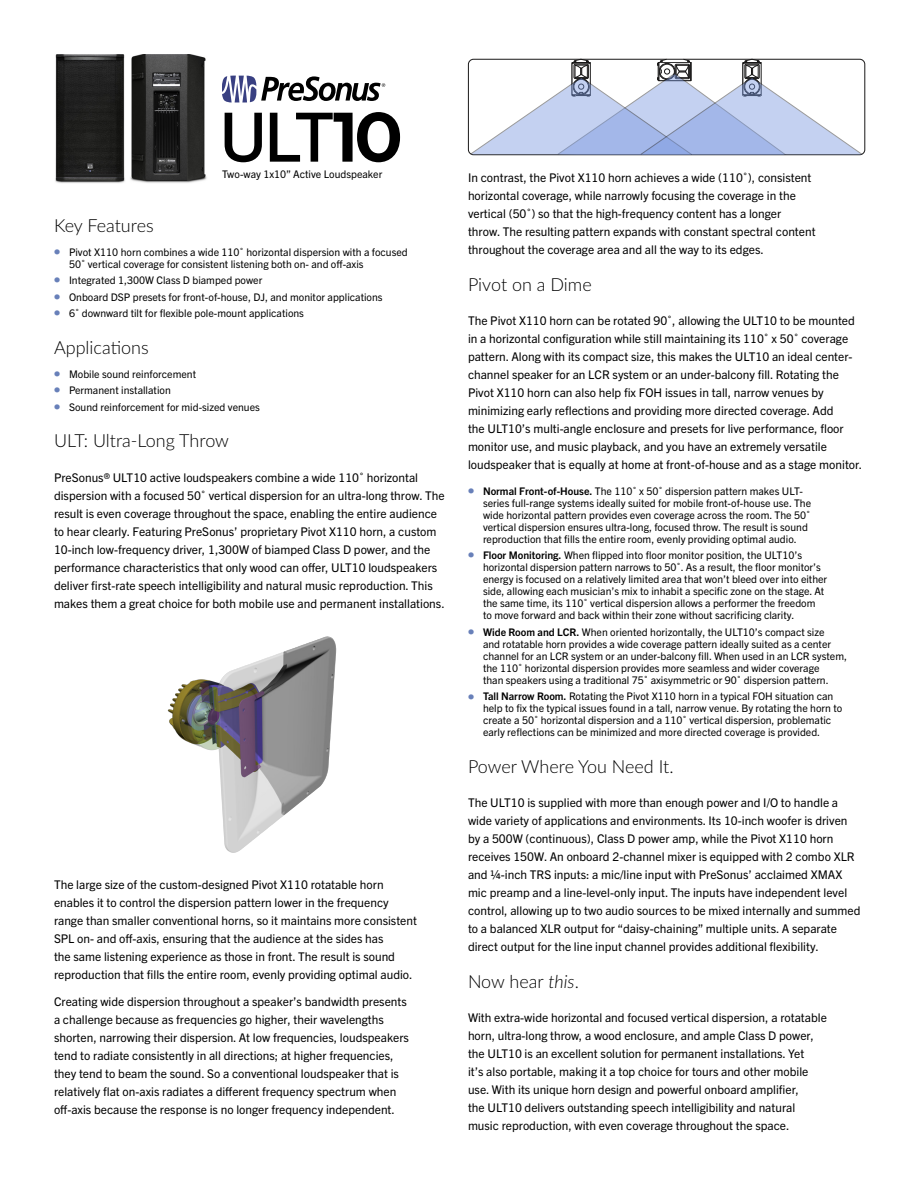
<style>
.page{position:relative;width:918px;height:1188px;background:#fff}
.page>*{position:absolute;margin:0;border:0;box-sizing:border-box;transform-origin:0 0}
.t1{font:600 72px "Neutraface 2 Text";color:#000}
.t2{font:300 18px "Lato";color:#000}
.t3{font:12px/18px "Trade Gothic Next LT Pro";color:#000}
.t4{font:10.5px/12px "Trade Gothic Next LT Pro";color:#000}
.s1{font-weight:700}
.s2{font-family:"Lato";font-weight:900;color:#6880b9}
.s3{font-style:italic}
</style>
<div class="page">
<img style="left:167px;top:636px;width:170px;height:217px">
<svg style="left:470px;top:59px;width:393px;height:96px"></svg>
<svg style="left:222px;top:76px;width:163px;height:27px"></svg>
<img style="left:55px;top:54px;width:70px;height:129px">
<img style="left:130px;top:54px;width:77px;height:129px">
<h1 class="t1" style="left:219px;top:92px;width:185px">ULT<span class="s1">10</span></h1>
<p class="t4" style="left:222px;top:167px;width:162px">Two-way 1x10” Active Loudspeaker</p>
<h2 class="t2" style="left:54px;top:213px;width:101px">Key Features</h2>
<p class="t4" style="left:69px;top:245px;width:340px;text-indent:-15px"><span class="s2">•</span> Pivot X110 horn combines a wide 110˚ horizontal dispersion with a focused<br>50˚ vertical coverage for consistent listening both on- and off-axis</p>
<p class="t4" style="left:54px;top:274px;width:210px"><span class="s2">•</span> Integrated 1,300W Class D biamped power</p>
<p class="t4" style="left:54px;top:290px;width:330px"><span class="s2">•</span> Onboard DSP presets for front-of-house, DJ, and monitor applications</p>
<p class="t4" style="left:54px;top:307px;width:252px"><span class="s2">•</span> 6˚ downward tilt for flexible pole-mount applications</p>
<h2 class="t2" style="left:54px;top:335px;width:96px">Applications</h2>
<p class="t4" style="left:54px;top:367px;width:144px"><span class="s2">•</span> Mobile sound reinforcement</p>
<p class="t4" style="left:54px;top:384px;width:118px"><span class="s2">•</span> Permanent installation</p>
<p class="t4" style="left:54px;top:400px;width:207px"><span class="s2">•</span> Sound reinforcement for mid-sized venues</p>
<h2 class="t2" style="left:54px;top:428px;width:177px">ULT: Ultra-Long Throw</h2>
<p class="t3" style="left:54px;top:468px;width:392px">PreSonus® ULT10 active loudspeakers combine a wide 110˚ horizontal dispersion with a focused 50˚ vertical dispersion for an ultra-long throw. The result is even coverage throughout the space, enabling the entire audience to hear clearly. Featuring PreSonus’ proprietary Pivot X110 horn, a custom 10-inch low-frequency driver, 1,300W of biamped Class D power, and the performance characteristics that only wood can offer, ULT10 loudspeakers deliver first-rate speech intelligibility and natural music reproduction. This makes them a great choice for both mobile use and permanent installations.</p>
<p class="t3" style="left:54px;top:875px;width:365px">The large size of the custom-designed Pivot X110 rotatable horn enables it to control the dispersion pattern lower in the frequency range than smaller conventional horns, so it maintains more consistent SPL on- and off-axis, ensuring that the audience at the sides has<br>the same listening experience as those in front. The result is sound reproduction that fills the entire room, evenly providing optimal audio.</p>
<p class="t3" style="left:54px;top:992px;width:356px">Creating wide dispersion throughout a speaker’s bandwidth presents a challenge because as frequencies go higher, their wavelengths shorten, narrowing their dispersion. At low frequencies, loudspeakers tend to radiate consistently in all directions; at higher frequencies, they tend to beam the sound. So a conventional loudspeaker that is relatively flat on-axis radiates a different frequency spectrum when off-axis because the response is no longer frequency independent.</p>
<p class="t3" style="left:468px;top:168px;width:349px">In contrast, the Pivot X110 horn achieves a wide (110˚), consistent horizontal coverage, while narrowly focusing the coverage in the vertical (50˚) so that the high-frequency content has a longer throw. The resulting pattern expands with constant spectral content throughout the coverage area and all the way to its edges.</p>
<h2 class="t2" style="left:468px;top:272px;width:125px">Pivot on a Dime</h2>
<p class="t3" style="left:468px;top:311px;width:396px">The Pivot X110 horn can be rotated 90˚, allowing the ULT10 to be mounted in a horizontal configuration while still maintaining its 110˚ x 50˚ coverage pattern. Along with its compact size, this makes the ULT10 an ideal center&shy;channel speaker for an LCR system or an under-balcony fill. Rotating the Pivot X110 horn can also help fix FOH issues in tall, narrow venues by minimizing early reflections and providing more directed coverage. Add<br>the ULT10’s multi-angle enclosure and presets for live performance, floor monitor use, and music playback, and you have an extremely versatile loudspeaker that is equally at home at front-of-house and as a stage monitor.</p>
<p class="t4" style="left:483px;top:484px;width:330px;text-indent:-15px"><span class="s2">•</span> <span class="s1">Normal Front-of-House.</span> The 110˚ x 50˚ dispersion pattern makes ULT&shy;series full-range systems ideally suited for mobile front-of-house use. The wide horizontal pattern provides even coverage across the room. The 50˚ vertical dispersion ensures ultra-long, focused throw. The result is sound reproduction that fills the entire room, evenly providing optimal audio.</p>
<p class="t4" style="left:483px;top:549px;width:346px;text-indent:-15px"><span class="s2">•</span> <span class="s1">Floor Monitoring.</span> When flipped into floor monitor position, the ULT10’s horizontal dispersion pattern narrows to 50˚. As a result, the floor monitor’s energy is focused on a relatively limited area that won’t bleed over into either side, allowing each musician’s mix to inhabit a specific zone on the stage. At the same time, its 110˚ vertical dispersion allows a performer the freedom<br>to move forward and back within their zone without sacrificing clarity.</p>
<p class="t4" style="left:483px;top:625px;width:366px;text-indent:-15px"><span class="s2">•</span> <span class="s1">Wide Room and LCR.</span> When oriented horizontally, the ULT10’s compact size<br>and rotatable horn provides a wide coverage pattern ideally suited as a center channel for an LCR system or an under-balcony fill. When used in an LCR system, the 110˚ horizontal dispersion provides more seamless and wider coverage<br>than speakers using a traditional 75˚ axisymmetric or 90˚ dispersion pattern.</p>
<p class="t4" style="left:483px;top:690px;width:361px;text-indent:-15px"><span class="s2">•</span> <span class="s1">Tall Narrow Room.</span> Rotating the Pivot X110 horn in a typical FOH situation can help to fix the typical issues found in a tall, narrow venue. By rotating the horn to create a 50˚ horizontal dispersion and a 110˚ vertical dispersion, problematic early reflections can be minimized and more directed coverage is provided.</p>
<h2 class="t2" style="left:468px;top:754px;width:207px">Power Where You Need It.</h2>
<p class="t3" style="left:468px;top:793px;width:394px">The ULT10 is supplied with more than enough power and I/O to handle a wide variety of applications and environments. Its 10-inch woofer is driven by a 500W (continuous), Class D power amp, while the Pivot X110 horn receives 150W. An onboard 2-channel mixer is equipped with 2 combo XLR and ¼-inch TRS inputs: a mic/line input with PreSonus’ acclaimed XMAX mic preamp and a line-level-only input. The inputs have independent level control, allowing up to two audio sources to be mixed internally and summed to a balanced XLR output for “daisy-chaining” multiple units. A separate direct output for the line input channel provides additional flexibility.</p>
<h2 class="t2" style="left:468px;top:969px;width:112px">Now hear <span class="s3">this</span>.</h2>
<p class="t3" style="left:468px;top:1008px;width:360px">With extra-wide horizontal and focused vertical dispersion, a rotatable horn, ultra-long throw, a wood enclosure, and ample Class D power, the ULT10 is an excellent solution for permanent installations. Yet<br>it’s also portable, making it a top choice for tours and other mobile use. With its unique horn design and powerful onboard amplifier,<br>the ULT10 delivers outstanding speech intelligibility and natural music reproduction, with even coverage throughout the space.</p>
</div>
